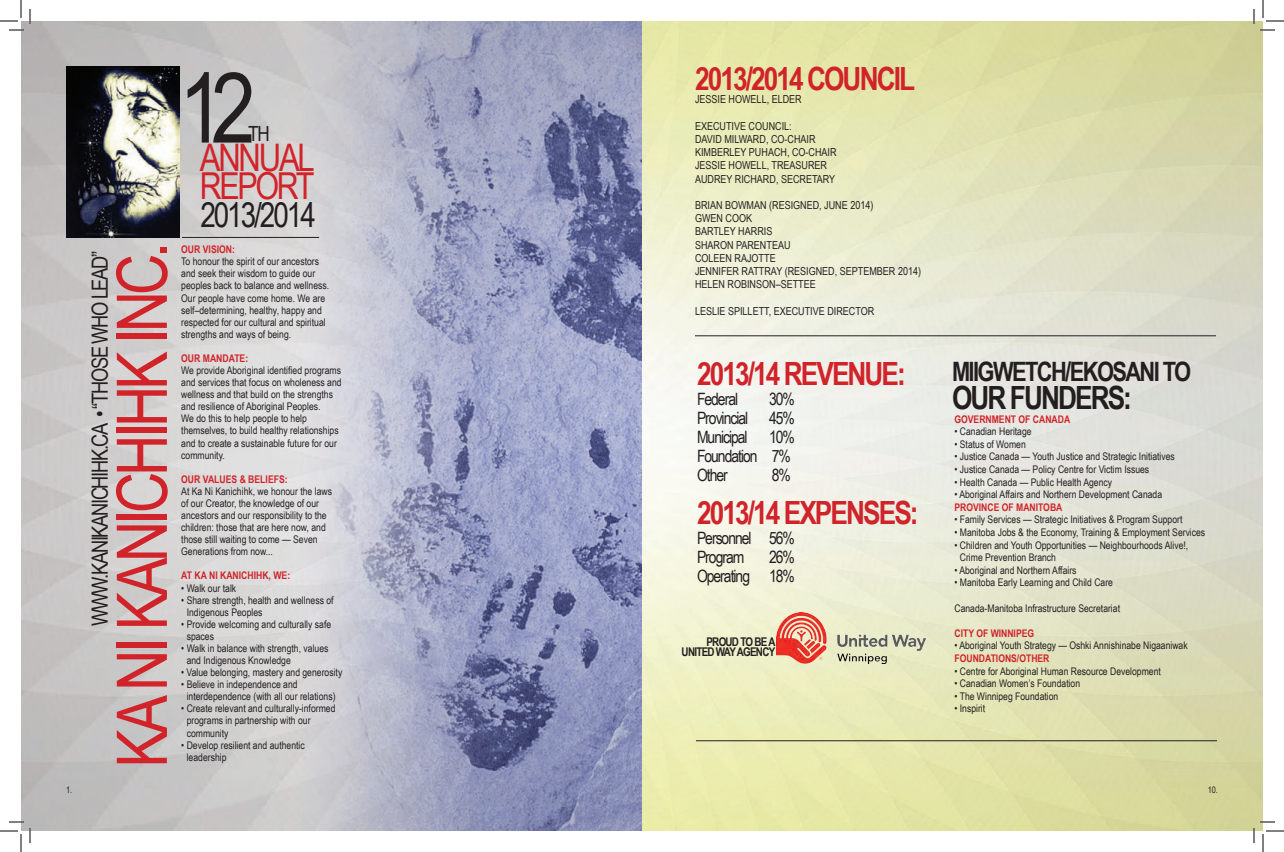
<style>
.page{position:relative;width:1284px;height:852px;background:#fff}
.page>*{position:absolute;margin:0;border:0;box-sizing:border-box;transform-origin:0 0}
.t1{font:98px "Arial Narrow";color:#231f20}
.t2{font:69.9px "Arial Narrow";letter-spacing:-.06em;color:#d1232a}
.t3{font:38px "Arial Narrow";letter-spacing:-.06em;color:#d1232a}
.t4{font:37.1px "Arial Narrow";letter-spacing:-.065em;color:#d1232a}
.t5{font:34px "Arial Narrow";letter-spacing:-.06em;color:#231f20}
.t6{font:700 32px "Arial Narrow";letter-spacing:-.06em;color:#d1232a}
.t7{font:700 32px "Arial Narrow";letter-spacing:-.06em;color:#231f20}
.t8{font:700 26.7px "Arial Narrow";letter-spacing:-.06em;color:#231f20}
.t9{font:22.3px "Arial Narrow";letter-spacing:-.06em;color:#231f20}
.t10{font:20.9px "Arial Narrow";color:#231f20}
.t11{font:17px/19px "Arial Narrow";letter-spacing:-.06em;color:#231f20}
.t12{font:700 12px/10px "Arial Narrow";letter-spacing:-.06em;color:#231f20;text-align:right}
.t13{font:11px/13.2px "Arial Narrow";color:#231f20}
.t14{font:10.5px/12.1px "Arial Narrow";color:#231f20}
.t15{font:700 10.5px "Arial Narrow";color:#d1232a}
.t16{font:9px "Arial Narrow";color:#231f20}
</style>
<div class="page">
<img style="left:21px;top:21px;width:1242px;height:810px">
<img style="left:66px;top:66px;width:113px;height:172px">
<hr style="left:182px;top:237px;width:137px;height:1px;background:#231f20">
<img style="left:777px;top:613px;width:148px;height:51px">
<hr style="left:695px;top:336px;width:521px;height:1px;background:#231f20">
<hr style="left:696px;top:741px;width:521px;height:1px;background:#231f20">
<svg style="left:0;top:0;width:31px;height:31px"></svg>
<svg style="left:0;top:821px;width:31px;height:31px"></svg>
<svg style="left:1253px;top:0;width:31px;height:31px"></svg>
<svg style="left:1253px;top:821px;width:31px;height:31px"></svg>
<p class="t16" style="left:66px;top:783px;width:8px">1.</p>
<h2 class="t2" style="left:91px;top:768px;width:527px;rotate:-90deg">KA NI KANICHIHK INC.</h2>
<h3 class="t9" style="left:84px;top:626px;width:376px;rotate:-90deg">WWW.KANIKANICHIHK.CA • “THOSE WHO LEAD”</h3>
<h1 class="t1" style="left:179px;top:36px;width:78px">12</h1>
<h3 class="t3" style="left:200px;top:130px;width:117px">ANNUAL</h3>
<h3 class="t4" style="left:200px;top:159px;width:116px">REPORT</h3>
<h3 class="t10" style="left:248px;top:118px;width:23px">TH</h3>
<h3 class="t5" style="left:200px;top:190px;width:117px">2013/2014</h3>
<p class="t15" style="left:181px;top:242px;width:55px">OUR VISION:</p>
<p class="t14" style="left:181px;top:255px;width:149px">To honour the spirit of our ancestors and seek their wisdom to guide our peoples back to balance and wellness.<br>Our people have come home. We are self–determining, healthy, happy and respected for our cultural and spiritual strengths and ways of being.</p>
<p class="t15" style="left:181px;top:350px;width:69px">OUR MANDATE:</p>
<p class="t14" style="left:181px;top:364px;width:162px">We provide Aboriginal identified programs and services that focus on wholeness and wellness and that build on the strengths and resilience of Aboriginal Peoples.<br>We do this to help people to help themselves, to build healthy relationships and to create a sustainable future for our community.</p>
<p class="t15" style="left:181px;top:471px;width:108px">OUR VALUES &amp; BELIEFS:</p>
<p class="t14" style="left:181px;top:485px;width:152px">At Ka Ni Kanichihk, we honour the laws of our Creator, the knowledge of our ancestors and our responsibility to the children: those that are here now, and those still waiting to come — Seven Generations from now...</p>
<p class="t15" style="left:181px;top:568px;width:110px">AT KA NI KANICHIHK, WE:</p>
<p class="t14" style="left:181px;top:581px;width:57px">• Walk our talk</p>
<p class="t14" style="left:187px;top:593px;width:148px;text-indent:-5px">• Share strength, health and wellness of<br>Indigenous Peoples</p>
<p class="t14" style="left:187px;top:618px;width:146px;text-indent:-5px">• Provide welcoming and culturally safe spaces</p>
<p class="t14" style="left:187px;top:642px;width:143px;text-indent:-5px">• Walk in balance with strength, values and Indigenous Knowledge</p>
<p class="t14" style="left:181px;top:666px;width:163px">• Value belonging, mastery and generosity</p>
<p class="t14" style="left:187px;top:678px;width:150px;text-indent:-5px">• Believe in independence and interdependence (with all our relations)</p>
<p class="t14" style="left:187px;top:702px;width:150px;text-indent:-5px">• Create relevant and culturally-informed programs in partnership with our community</p>
<p class="t14" style="left:181px;top:738px;width:125px">• Develop resilient and authentic</p>
<p class="t14" style="left:187px;top:751px;width:41px">leadership</p>
<h3 class="t6" style="left:695px;top:54px;width:222px">2013/2014 COUNCIL</h3>
<p class="t13" style="left:695px;top:92px;width:108px">JESSIE HOWELL, ELDER</p>
<p class="t13" style="left:695px;top:119px;width:143px">EXECUTIVE COUNCIL:<br>DAVID MILWARD, CO-CHAIR<br>KIMBERLEY PUHACH, CO-CHAIR<br>JESSIE HOWELL, TREASURER<br>AUDREY RICHARD, SECRETARY</p>
<p class="t13" style="left:695px;top:198px;width:228px">BRIAN BOWMAN (RESIGNED, JUNE 2014)<br>GWEN COOK<br>BARTLEY HARRIS<br>SHARON PARENTEAU<br>COLEEN RAJOTTE<br>JENNIFER RATTRAY (RESIGNED, SEPTEMBER 2014)<br>HELEN ROBINSON–SETTEE</p>
<p class="t13" style="left:695px;top:304px;width:181px">LESLIE SPILLETT, EXECUTIVE DIRECTOR</p>
<h3 class="t6" style="left:697px;top:350px;width:210px">2013/14 REVENUE:</h3>
<h3 class="t11" style="left:697px;top:389px;width:43px">Federal</h3>
<h3 class="t11" style="left:697px;top:389px;width:99px;text-align:justify;text-indent:72px">30% Provincial 45% Municipal</h3>
<h3 class="t11" style="left:697px;top:427px;width:99px;text-indent:72px">10%<br>Foundation 7%<br>Other</h3>
<h3 class="t11" style="left:772px;top:465px;width:21px">8%</h3>
<h3 class="t6" style="left:697px;top:489px;width:223px">2013/14 EXPENSES:</h3>
<h3 class="t11" style="left:697px;top:528px;width:99px">Personnel 56%<br>Program</h3>
<h3 class="t11" style="left:697px;top:547px;width:99px;text-align:right">26%<br>Operating 18%</h3>
<p class="t12" style="left:682px;top:636px;width:95px">PROUD TO BE A<br>UNITED WAY AGENCY</p>
<h3 class="t8" style="left:952px;top:352px;width:241px">MIIGWETCH/EKOSANI TO</h3>
<h3 class="t7" style="left:952px;top:373px;width:182px">OUR FUNDERS:</h3>
<p class="t15" style="left:954px;top:411px;width:117px">GOVERNMENT OF CANADA</p>
<p class="t14" style="left:954px;top:425px;width:79px">• Canadian Heritage</p>
<p class="t14" style="left:954px;top:438px;width:73px">• Status of Women</p>
<p class="t14" style="left:954px;top:450px;width:222px">• Justice Canada — Youth Justice and Strategic Initiatives</p>
<p class="t14" style="left:954px;top:463px;width:196px">• Justice Canada — Policy Centre for Victim Issues</p>
<p class="t14" style="left:954px;top:475px;width:159px">• Health Canada — Public Health Agency</p>
<p class="t14" style="left:954px;top:488px;width:209px">• Aboriginal Affairs and Northern Development Canada</p>
<p class="t15" style="left:954px;top:499px;width:109px">PROVINCE OF MANITOBA</p>
<p class="t14" style="left:954px;top:513px;width:229px">• Family Services — Strategic Initiatives &amp; Program Support</p>
<p class="t14" style="left:954px;top:526px;width:252px">• Manitoba Jobs &amp; the Economy, Training &amp; Employment Services</p>
<p class="t14" style="left:960px;top:538px;width:230px;line-height:12.6px;text-indent:-5px">• Children and Youth Opportunities — Neighbourhoods Alive!,<br>Crime Prevention Branch</p>
<p class="t14" style="left:954px;top:564px;width:124px">• Aboriginal and Northern Affairs</p>
<p class="t14" style="left:954px;top:576px;width:160px">• Manitoba Early Learning and Child Care</p>
<p class="t14" style="left:954px;top:601px;width:167px">Canada-Manitoba Infrastructure Secretariat</p>
<p class="t15" style="left:954px;top:625px;width:81px">CITY OF WINNIPEG</p>
<p class="t14" style="left:954px;top:639px;width:235px">• Aboriginal Youth Strategy — Oshki Annishinabe Nigaaniwak</p>
<p class="t15" style="left:954px;top:650px;width:97px">FOUNDATIONS/OTHER</p>
<p class="t14" style="left:954px;top:664px;width:208px">• Centre for Aboriginal Human Resource Development</p>
<p class="t14" style="left:954px;top:677px;width:127px">• Canadian Women’s Foundation</p>
<p class="t14" style="left:954px;top:690px;width:105px">• The Winnipeg Foundation</p>
<p class="t14" style="left:954px;top:702px;width:32px">• Inspirit</p>
<p class="t16" style="left:1208px;top:783px;width:12px">10.</p>
</div>
